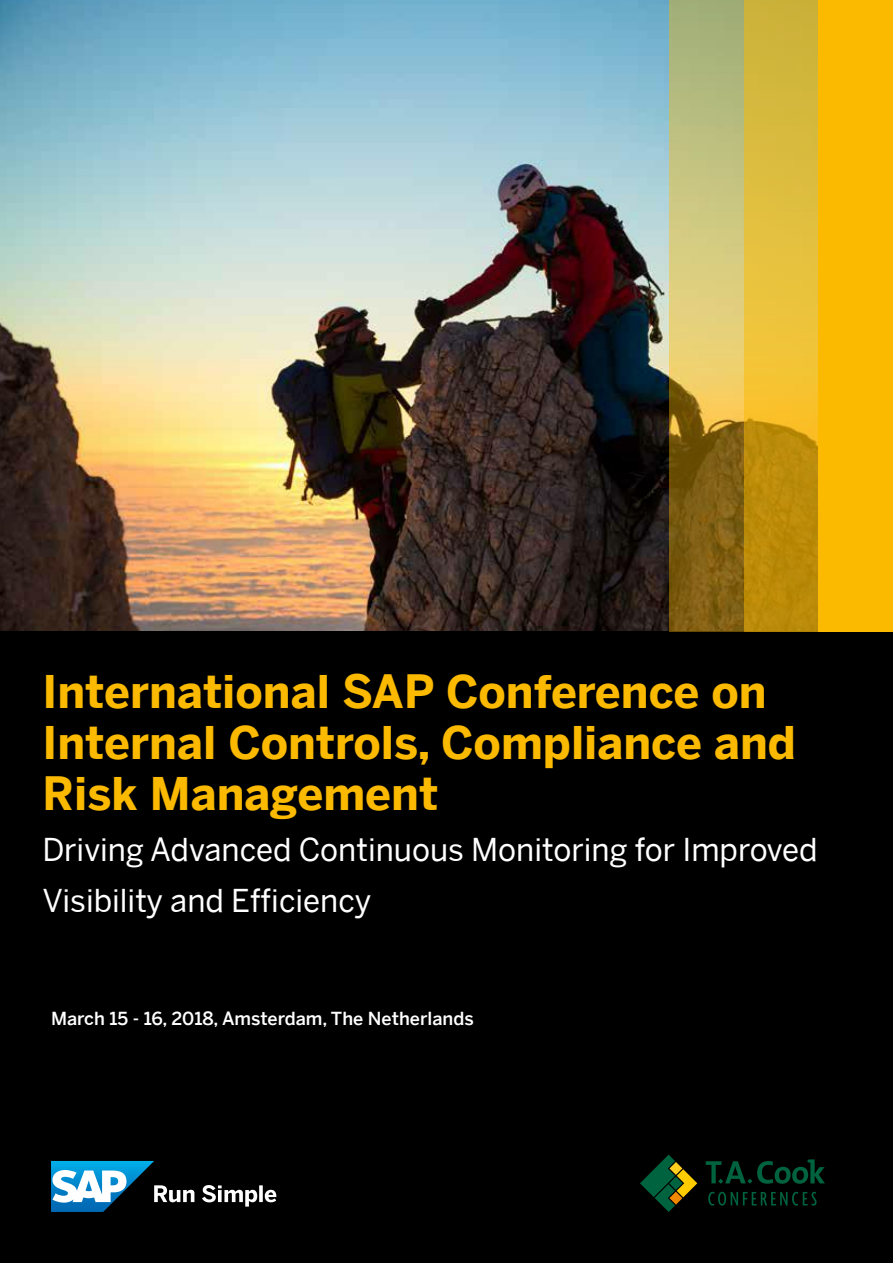
<style>
.page{position:relative;width:893px;height:1263px;background:#fff}
.page>*{position:absolute;margin:0;border:0;box-sizing:border-box;transform-origin:0 0}
.t1{font:700 45px/51px "Benton Sans";color:#fbba00}
.t2{font:31.5px/51px "Benton Sans";color:#fff}
.t3{font:500 18px "Benton Sans";color:#fff}
</style>
<div class="page">
<img style="left:0;top:0;width:670px;height:631px">
<div style="left:0;top:631px;width:893px;height:632px;background:#000"></div>
<svg style="left:51px;top:1161px;width:225px;height:51px"></svg>
<svg style="left:670px;top:0;width:74px;height:631px;background:#af9f55"></svg>
<svg style="left:744px;top:0;width:75px;height:631px;background:#d5ad2a"></svg>
<div style="left:819px;top:0;width:74px;height:631px;background:#fbba00"></div>
<svg style="left:706px;top:1159px;width:119px;height:25px"></svg>
<svg style="left:708px;top:1192px;width:109px;height:14px"></svg>
<svg style="left:640px;top:1155px;width:57px;height:57px"></svg>
<p class="t1" style="left:43px;top:664px;width:755px">International SAP Conference on<br>Internal Controls, Compliance and<br>Risk Management</p>
<p class="t2" style="left:43px;top:822px;width:777px">Driving Advanced Continuous Monitoring for Improved<br>Visibility and Efficiency</p>
<p class="t3" style="left:51px;top:1005px;width:424px">March 15 - 16, 2018, Amsterdam, The Netherlands</p>
</div>
